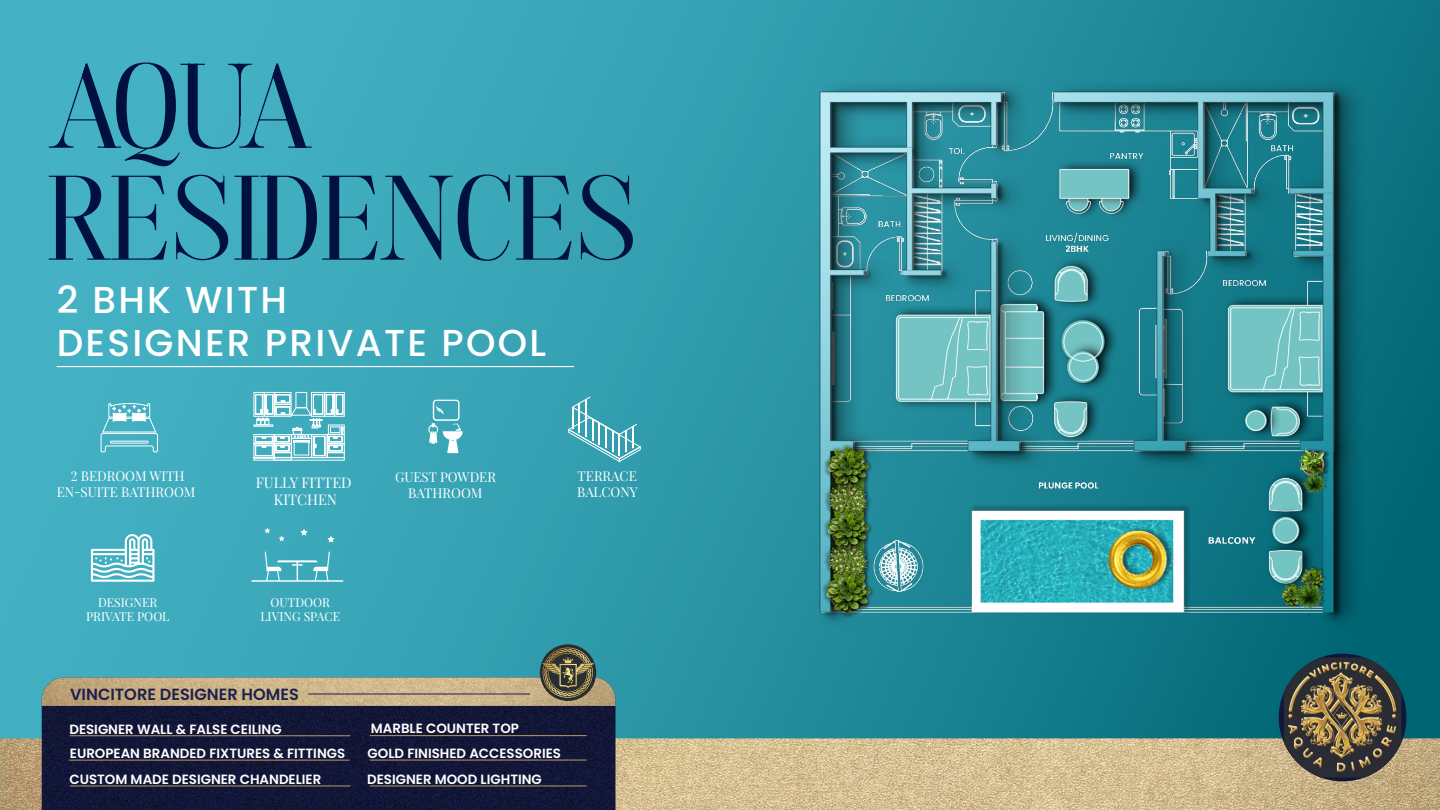
<style>
.page{position:relative;width:1440px;height:810px;background:#fff}
.page>*{position:absolute;margin:0;border:0;box-sizing:border-box;transform-origin:0 0}
.t1{font:120px/112px "Androgy Demo";color:#01113f;scale:1.17 1}
.t2{font:500 37.5px/42px "Poppins";letter-spacing:.06em;color:#fff}
.t3{font:600 16.2px "Poppins";color:#1d2151}
.t4{font:14.4px/17.3px "Playfair Display";color:#fff;text-align:center}
.t5{font:600 13.35px "Poppins";color:#fff}
.t6{font:13.35px/16px "Playfair Display";color:#fff;text-align:center}
.t7{font:12.23px/14.6px "Playfair Display";color:#fff;text-align:center}
</style>
<div class="page">
<div style="left:0;top:0;width:1440px;height:810px;background:linear-gradient(to right,#4cbbcd,#0b717f)"></div>
<img style="left:0;top:739px;width:1440px;height:71px">
<img style="left:42px;top:706px;width:573px;height:104px">
<img style="left:42px;top:677px;width:573px;height:29px">
<hr style="left:70px;top:735px;width:280px;height:1px;background:#b89b6d">
<hr style="left:69px;top:760px;width:280px;height:1px;background:#b89b6d">
<hr style="left:70px;top:786px;width:280px;height:1px;background:#b89b6d">
<hr style="left:370px;top:735px;width:216px;height:1px;background:#b89b6d">
<hr style="left:370px;top:760px;width:216px;height:1px;background:#b89b6d">
<hr style="left:370px;top:786px;width:216px;height:1px;background:#b89b6d">
<hr style="left:309px;top:694px;width:221px;height:1px;background:#1d2151">
<img style="left:540px;top:644px;width:56px;height:57px;border-radius:28px">
<svg style="left:542px;top:648px;width:52px;height:40px;background:#62614a"></svg>
<img style="left:1279px;top:654px;width:127px;height:127px;border-radius:64px">
<img style="left:1284px;top:657px;width:117px;height:121px">
<hr style="left:57px;top:366px;width:517px;height:1px;background:#fff">
<svg style="left:428px;top:400px;width:35px;height:53px"></svg>
<svg style="left:91px;top:534px;width:64px;height:48px"></svg>
<svg style="left:100px;top:390px;width:58px;height:63px;background:#65becd"></svg>
<svg style="left:253px;top:392px;width:92px;height:69px"></svg>
<svg style="left:567px;top:397px;width:74px;height:66px;background:#54aebc"></svg>
<svg style="left:251px;top:552px;width:92px;height:30px;background:#5bb6c5"></svg>
<svg style="left:327px;top:536px;width:8px;height:7px"></svg>
<svg style="left:279px;top:536px;width:6px;height:5px"></svg>
<svg style="left:264px;top:528px;width:6px;height:5px"></svg>
<svg style="left:300px;top:529px;width:8px;height:7px"></svg>
<img style="left:802px;top:78px;width:567px;height:567px">
<h1 class="t1" style="left:48px;top:54px;width:506px">AQUA<br>RESIDENCES</h1>
<h2 class="t2" style="left:57px;top:280px;width:491px">2 BHK WITH<br>DESIGNER PRIVATE POOL</h2>
<p class="t6" style="left:57px;top:467px;width:140px">2 BEDROOM WITH<br>EN-SUITE BATHROOM</p>
<p class="t4" style="left:256px;top:473px;width:97px">FULLY FITTED<br>KITCHEN</p>
<p class="t6" style="left:577px;top:467px;width:62px;text-align:left">TERRACE<br>BALCONY</p>
<p class="t6" style="left:395px;top:468px;width:102px">GUEST POWDER<br>BATHROOM</p>
<p class="t7" style="left:86px;top:594px;width:85px">DESIGNER<br>PRIVATE POOL</p>
<p class="t7" style="left:260px;top:594px;width:81px">OUTDOOR<br>LIVING SPACE</p>
<p class="t3" style="left:70px;top:685px;width:230px">VINCITORE DESIGNER HOMES</p>
<p class="t5" style="left:69px;top:721px;width:214px">DESIGNER WALL &amp; FALSE CEILING</p>
<p class="t5" style="left:371px;top:721px;width:150px">MARBLE COUNTER TOP</p>
<p class="t5" style="left:70px;top:746px;width:277px">EUROPEAN BRANDED FIXTURES &amp; FITTINGS</p>
<p class="t5" style="left:368px;top:745px;width:195px">GOLD FINISHED ACCESSORIES</p>
<p class="t5" style="left:69px;top:771px;width:253px">CUSTOM MADE DESIGNER CHANDELIER</p>
<p class="t5" style="left:367px;top:771px;width:176px">DESIGNER MOOD LIGHTING</p>
</div>
